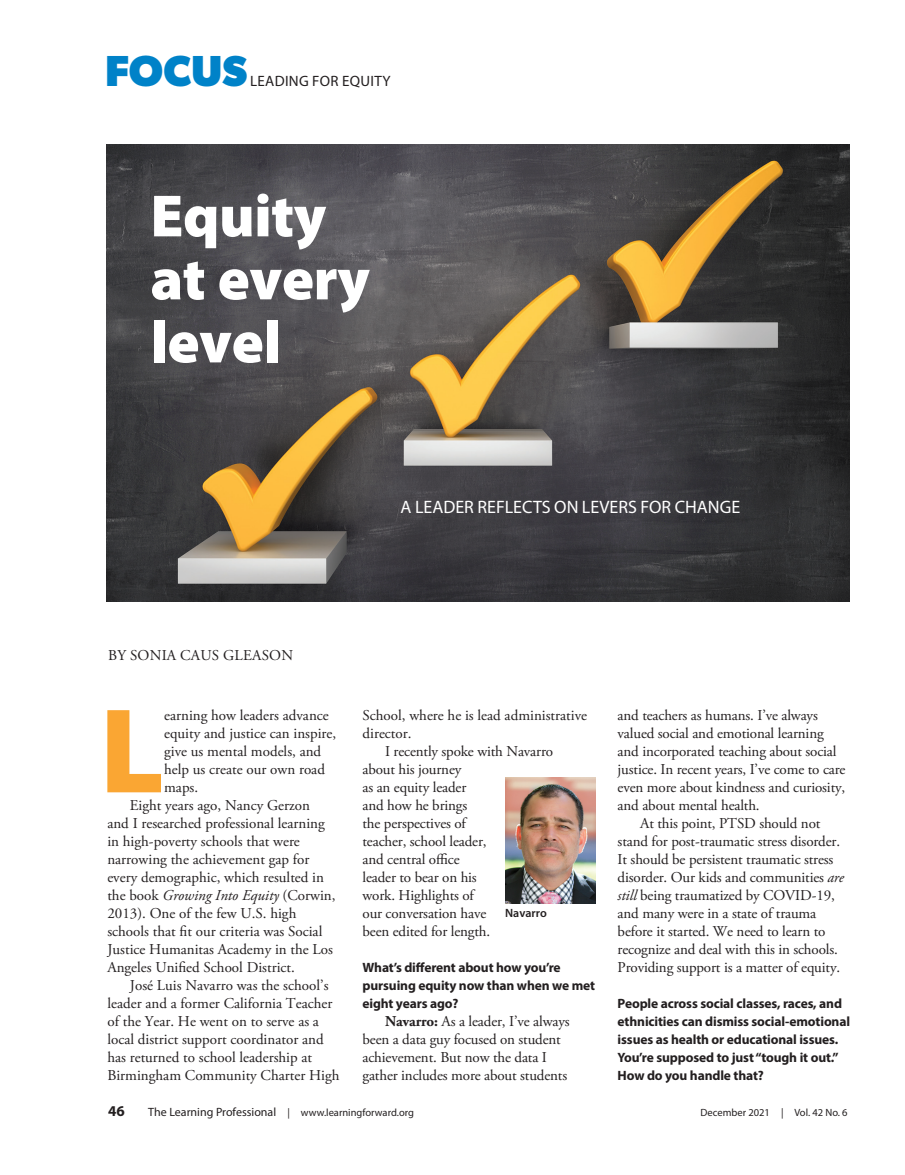
<style>
.page{position:relative;width:905px;height:1175px;background:#fff}
.page>*{position:absolute;margin:0;border:0;box-sizing:border-box;transform-origin:0 0}
.body{font:900 121.8px "Myriad Pro";color:#faa633}
.box{font:900 60px/63px "Myriad Pro";letter-spacing:-.01em;color:#fff}
.t1{font:700 43.5px "Gibson";color:#0082c8}
.deck{font:18px "Myriad Pro";color:#fff}
.body-2{font:15px/18px "Adobe Garamond Pro";letter-spacing:-.01em;color:#231f20}
.byline{font:15px "Adobe Garamond Pro";letter-spacing:.015em;color:#231f20}
.t2{font:15px "Myriad Pro";letter-spacing:.02em;color:#231f20}
.t3{font:700 15px "Myriad Pro";color:#231f20}
.subsubhead{font:700 13.5px/18px "Myriad Pro";letter-spacing:-.01em;color:#231f20}
.cutlines{font:600 12px "Myriad Pro";color:#231f20}
.t4{font:10.5px "Myriad Pro";color:#231f20}
.s1{font-style:italic}
.s2{font-weight:700}
.s3{font-size:12px}
</style>
<div class="page">
<img style="left:107px;top:144px;width:742px;height:457px">
<img style="left:505px;top:777px;width:90px;height:126px">
<p class="t1" style="left:105px;top:45px;width:144px">FOCUS</p>
<p class="t2" style="left:250px;top:72px;width:142px">LEADING FOR EQUITY</p>
<p class="box" style="left:150px;top:182px;width:221px">Equity at every level</p>
<p class="byline" style="left:108px;top:646px;width:186px">BY SONIA CAUS GLEASON</p>
<p class="deck" style="left:400px;top:496px;width:341px">A LEADER REFLECTS ON LEVERS FOR CHANGE</p>
<p class="body" style="left:100px;top:670px;width:66px">L</p>
<p class="body-2" style="left:164px;top:707px;width:174px">earning how leaders advance equity and justice can inspire, give us mental models, and help us create our own road maps.</p>
<p class="body-2" style="left:107px;top:797px;width:230px;text-indent:22px">Eight years ago, Nancy Gerzon<br>and I researched professional learning in high-poverty schools that were narrowing the achievement gap for every demographic, which resulted in the book <span class="s1">Growing Into Equity</span> (Corwin, 2013). One of the few U.S. high schools that fit our criteria was Social Justice Humanitas Academy in the Los Angeles Unified School District.</p>
<p class="body-2" style="left:107px;top:977px;width:233px;text-indent:22px">José Luis Navarro was the school’s leader and a former California Teacher of the Year. He went on to serve as a local district support coordinator and has returned to school leadership at Birmingham Community Charter High</p>
<p class="body-2" style="left:362px;top:707px;width:226px">School, where he is lead administrative director.</p>
<p class="body-2" style="left:362px;top:743px;width:192px;text-indent:22px">I recently spoke with Navarro about his journey<br>as an equity leader<br>and how he brings<br>the perspectives of<br>teacher, school leader,<br>and central office<br>leader to bear on his<br>work. Highlights of<br>our conversation have<br>been edited for length.</p>
<p class="subsubhead" style="left:362px;top:958px;width:234px">What’s different about how you’re pursuing equity now than when we met eight years ago?</p>
<p class="body-2" style="left:362px;top:1013px;width:208px;text-indent:22px"><span class="s2">Navarro:</span> As a leader, I’ve always been a data guy focused on student achievement. But now the data I gather includes more about students</p>
<p class="cutlines" style="left:505px;top:905px;width:43px">Navarro</p>
<p class="body-2" style="left:617px;top:707px;width:229px">and teachers as humans. I’ve always valued social and emotional learning and incorporated teaching about social justice. In recent years, I’ve come to care even more about kindness and curiosity, and about mental health.</p>
<p class="body-2" style="left:617px;top:815px;width:228px;text-indent:22px">At this point, PTSD should not stand for post-traumatic stress disorder.<br>It should be persistent traumatic stress disorder. Our kids and communities <span class="s1">are still</span> being traumatized by COVID-19, and many were in a state of trauma before it started. We need to learn to recognize and deal with this in schools.<br>Providing support is a matter of equity.</p>
<p class="subsubhead" style="left:617px;top:994px;width:234px">People across social classes, races, and ethnicities can dismiss social-emotional issues as health or educational issues.<br>You’re supposed to just “tough it out.” How do you handle that?</p>
<p class="t3" style="left:108px;top:1101px;width:18px">46</p>
<p class="t4" style="left:148px;top:1106px;width:267px"><span class="s3">The Learning Professional</span> | www.learningforward.org</p>
<p class="t4" style="left:700px;top:1106px;width:149px">December 2021 | Vol. 42 No. 6</p>
</div>
